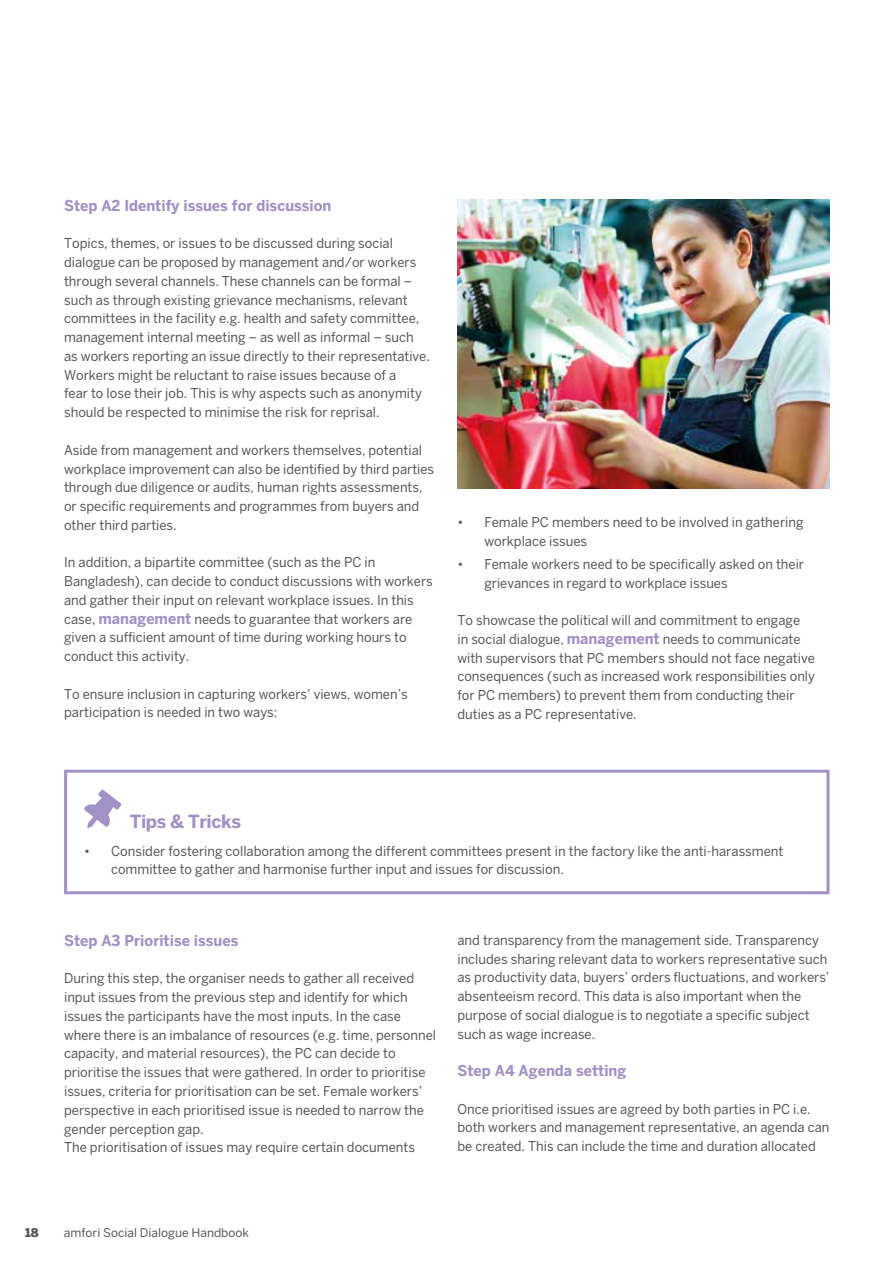
<style>
.page{position:relative;width:893px;height:1263px;background:#fff}
.page>*{position:absolute;margin:0;border:0;box-sizing:border-box;transform-origin:0 0}
.PageStandfirst{font:700 18px "Benton Sans";letter-spacing:-.02em;color:#a291c5}
.Texte_9_12_5{font:700 15px "Benton Sans";color:#a291c5;scale:.96 1}
.Texte_9_12_5-2{font:13.5px/18.8px "Benton Sans";color:#575756;scale:.96 1}
.t1{font:12px "Benton Sans";color:#575756}
.t2{font:900 12px "Benton Sans";color:#575756}
.s1{font-weight:700;font-size:15px;color:#a291c5}
</style>
<div class="page">
<svg style="left:84px;top:789px;width:37px;height:39px"></svg>
<div style="left:64px;top:770px;width:765px;height:124px;border:3px solid #a291c5"></div>
<img style="left:457px;top:200px;width:372px;height:288px">
<p class="Texte_9_12_5" style="left:64px;top:197px;width:280px">Step A2 Identify issues for discussion</p>
<p class="Texte_9_12_5-2" style="left:64px;top:234px;width:383px">Topics, themes, or issues to be discussed during social dialogue can be proposed by management and/or workers through several channels. These channels can be formal – such as through existing grievance mechanisms, relevant committees in the facility e.g. health and safety committee, management internal meeting – as well as informal – such as workers reporting an issue directly to their representative.<br>Workers might be reluctant to raise issues because of a<br>fear to lose their job. This is why aspects such as anonymity should be respected to minimise the risk for reprisal.</p>
<p class="Texte_9_12_5-2" style="left:64px;top:440px;width:387px">Aside from management and workers themselves, potential workplace improvement can also be identified by third parties through due diligence or audits, human rights assessments, or specific requirements and programmes from buyers and other third parties.</p>
<p class="Texte_9_12_5-2" style="left:64px;top:553px;width:386px">In addition, a bipartite committee (such as the PC in Bangladesh), can decide to conduct discussions with workers and gather their input on relevant workplace issues. In this case, <span class="s1">management</span> needs to guarantee that workers are given a sufficient amount of time during working hours to conduct this activity.</p>
<p class="Texte_9_12_5-2" style="left:64px;top:684px;width:360px">To ensure inclusion in capturing workers’ views, women’s participation is needed in two ways:</p>
<p class="Texte_9_12_5-2" style="left:484px;top:513px;width:334px;text-indent:-27px">• Female PC members need to be involved in gathering workplace issues</p>
<p class="Texte_9_12_5-2" style="left:484px;top:554px;width:334px;text-indent:-27px">• Female workers need to be specifically asked on their grievances in regard to workplace issues</p>
<p class="Texte_9_12_5-2" style="left:457px;top:611px;width:374px">To showcase the political will and commitment to engage<br>in social dialogue, <span class="s1">management</span> needs to communicate with supervisors that PC members should not face negative consequences (such as increased work responsibilities only for PC members) to prevent them from conducting their duties as a PC representative.</p>
<h4 class="PageStandfirst" style="left:130px;top:811px;width:113px">Tips &amp; Tricks</h4>
<p class="Texte_9_12_5-2" style="left:111px;top:841px;width:702px;text-indent:-27px">• Consider fostering collaboration among the different committees present in the factory like the anti-harassment committee to gather and harmonise further input and issues for discussion.</p>
<p class="Texte_9_12_5" style="left:64px;top:931px;width:183px">Step A3 Prioritise issues</p>
<p class="Texte_9_12_5-2" style="left:64px;top:969px;width:389px">During this step, the organiser needs to gather all received input issues from the previous step and identify for which issues the participants have the most inputs. In the case where there is an imbalance of resources (e.g. time, personnel capacity, and material resources), the PC can decide to prioritise the issues that were gathered. In order to prioritise issues, criteria for prioritisation can be set. Female workers’ perspective in each prioritised issue is needed to narrow the gender perception gap.</p>
<p class="Texte_9_12_5-2" style="left:64px;top:1138px;width:367px">The prioritisation of issues may require certain documents</p>
<p class="Texte_9_12_5-2" style="left:457px;top:930px;width:389px">and transparency from the management side. Transparency includes sharing relevant data to workers representative such as productivity data, buyers’ orders fluctuations, and workers’ absenteeism record. This data is also important when the purpose of social dialogue is to negotiate a specific subject such as wage increase.</p>
<p class="Texte_9_12_5" style="left:457px;top:1062px;width:177px">Step A4 Agenda setting</p>
<p class="Texte_9_12_5-2" style="left:457px;top:1099px;width:389px">Once prioritised issues are agreed by both parties in PC i.e. both workers and management representative, an agenda can be created. This can include the time and duration allocated</p>
<p class="t2" style="left:25px;top:1226px;width:15px">18</p>
<p class="t1" style="left:64px;top:1226px;width:187px">amfori Social Dialogue Handbook</p>
</div>
